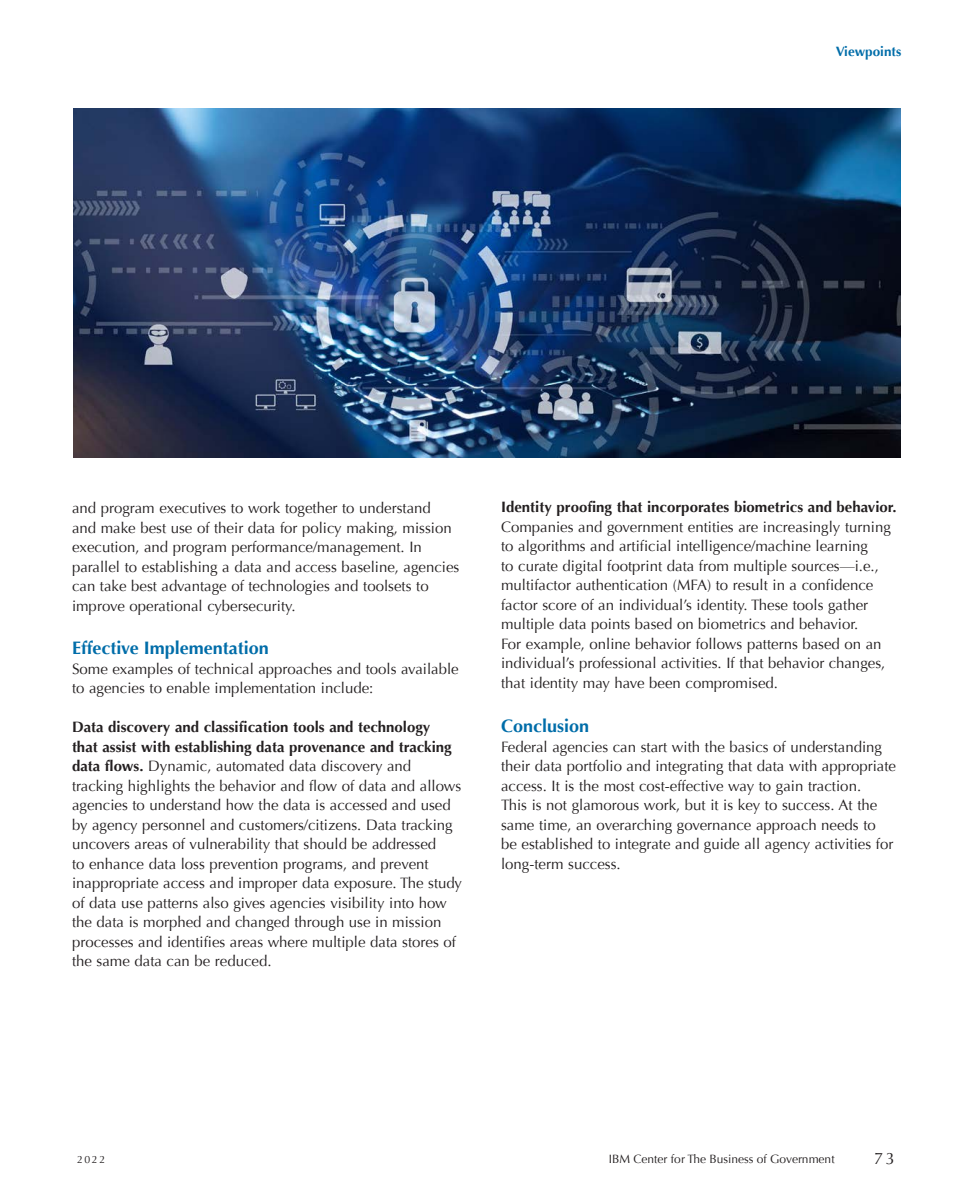
<style>
.page{position:relative;width:972px;height:1188px;background:#fff}
.page>*{position:absolute;margin:0;border:0;box-sizing:border-box;transform-origin:0 0}
.t1{font:700 18px "Optima";color:#006da9}
.t2{font:16.5px "Optima";color:#231f20}
.t3{font:15px/19.5px "Optima";color:#231f20}
.t4{font:700 15px "Optima";color:#231f20}
.t5{font:700 13.5px "Optima";color:#006da9}
.t6{font:12px "Optima";color:#231f20}
.t7{font:10.5px "Optima";color:#231f20}
.s1{font-weight:700}
</style>
<div class="page">
<img style="left:73px;top:108px;width:828px;height:350px">
<p class="t5" style="left:836px;top:44px;width:67px">Viewpoints</p>
<p class="t3" style="left:72px;top:499px;width:389px">and program executives to work together to understand<br>and make best use of their data for policy making, mission execution, and program performance/management. In parallel to establishing a data and access baseline, agencies can take best advantage of technologies and toolsets to improve operational cybersecurity.</p>
<p class="t1" style="left:72px;top:637px;width:198px">Effective Implementation</p>
<p class="t3" style="left:72px;top:659px;width:388px">Some examples of technical approaches and tools available to agencies to enable implementation include:</p>
<p class="t3" style="left:72px;top:717px;width:392px"><span class="s1">Data discovery and classification tools and technology<br>that assist with establishing data provenance and tracking data flows.</span> Dynamic, automated data discovery and tracking highlights the behavior and flow of data and allows agencies to understand how the data is accessed and used by agency personnel and customers/citizens. Data tracking uncovers areas of vulnerability that should be addressed<br>to enhance data loss prevention programs, and prevent inappropriate access and improper data exposure. The study of data use patterns also gives agencies visibility into how the data is morphed and changed through use in mission processes and identifies areas where multiple data stores of the same data can be reduced.</p>
<p class="t4" style="left:501px;top:498px;width:397px">Identity proofing that incorporates biometrics and behavior.</p>
<p class="t3" style="left:501px;top:517px;width:391px">Companies and government entities are increasingly turning to algorithms and artificial intelligence/machine learning<br>to curate digital footprint data from multiple sources—i.e., multifactor authentication (MFA) to result in a confidence factor score of an individual’s identity. These tools gather multiple data points based on biometrics and behavior.<br>For example, online behavior follows patterns based on an individual’s professional activities. If that behavior changes, that identity may have been compromised.</p>
<p class="t1" style="left:501px;top:715px;width:90px">Conclusion</p>
<p class="t3" style="left:501px;top:737px;width:397px">Federal agencies can start with the basics of understanding their data portfolio and integrating that data with appropriate access. It is the most cost-effective way to gain traction.<br>This is not glamorous work, but it is key to success. At the same time, an overarching governance approach needs to<br>be established to integrate and guide all agency activities for long-term success.</p>
<p class="t7" style="left:77px;top:1154px;width:30px">2022</p>
<p class="t6" style="left:609px;top:1152px;width:227px">IBM Center for The Business of Government</p>
<p class="t2" style="left:874px;top:1149px;width:22px">73</p>
</div>
